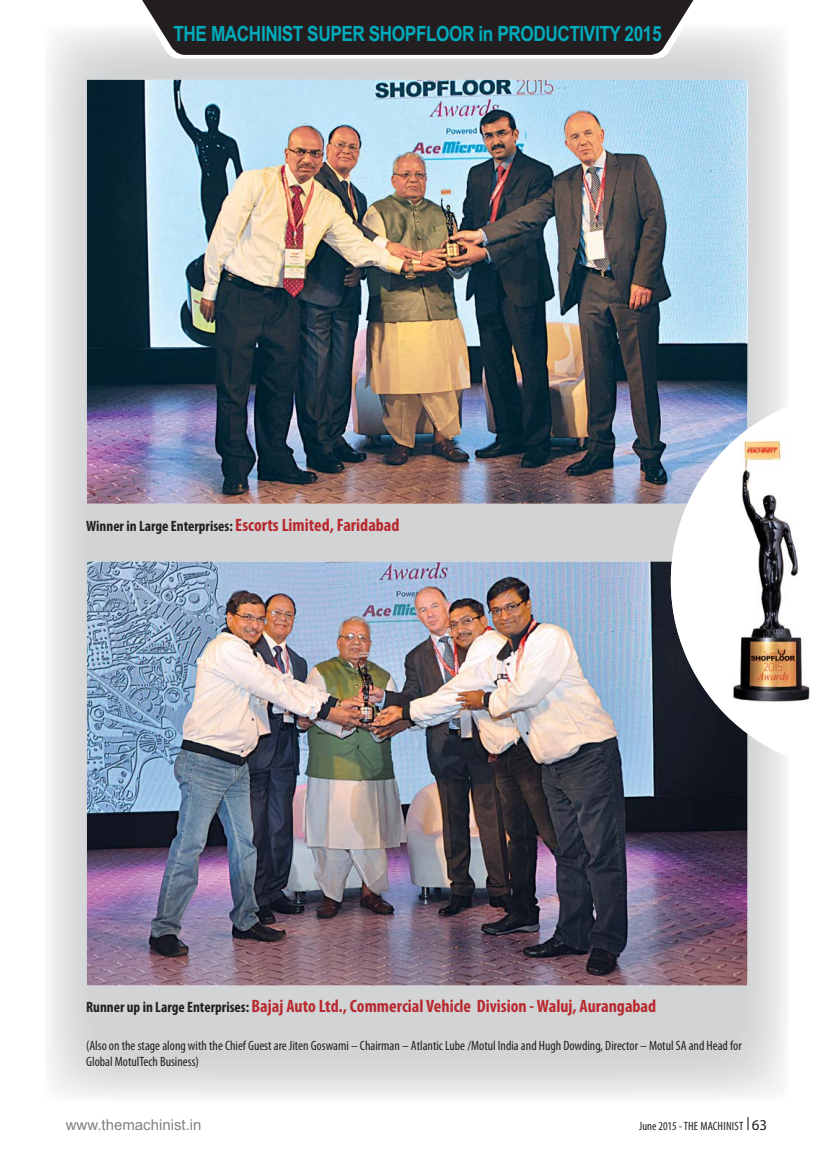
<style>
.page{position:relative;width:833px;height:1163px;background:#fff}
.page>*{position:absolute;margin:0;border:0;box-sizing:border-box;transform-origin:0 0}
.t1{font:700 21px "Arial Narrow";letter-spacing:-.02em;color:#00abbc}
.t2{font:700 condensed 18px "Myriad Pro";color:#b8292f}
.t3{font:700 condensed 15px "Myriad Pro";color:#231f20}
.t4{font:15px "Arial";color:#808285}
.t5{font:condensed 13.5px/16.2px "Myriad Pro";color:#231f20}
.t6{font:condensed 12px "Myriad Pro";letter-spacing:.015em;color:#231f20}
.s1{font-size:18px;color:#b8292f}
.s2{font-size:15px;color:#231f20}
.s3{font-stretch:normal;font-size:15px}
</style>
<div class="page">
<svg style="left:747px;top:1117px;width:2px;height:13px"></svg>
<img style="left:747px;top:132px;width:42px;height:260px">
<img style="left:736px;top:770px;width:50px;height:327px">
<img style="left:87px;top:80px;width:660px;height:424px">
<img style="left:87px;top:561px;width:660px;height:424px">
<svg style="left:671px;top:392px;width:115px;height:378px"></svg>
<svg style="left:128px;top:0;width:580px;height:59px"></svg>
<img style="left:729px;top:434px;width:81px;height:270px">
<h1 class="t1" style="left:173px;top:26px;width:490px">THE MACHINIST SUPER SHOPFLOOR in PRODUCTIVITY 2015</h1>
<p class="t3" style="left:86px;top:520px;width:315px">Winner in Large Enterprises: <span class="s1">Escorts Limited, Faridabad</span></p>
<h2 class="t2" style="left:86px;top:999px;width:572px"><span class="s2">Runner up in Large Enterprises:</span> Bajaj Auto Ltd., Commercial Vehicle Division - Waluj, Aurangabad</h2>
<p class="t5" style="left:86px;top:1038px;width:657px">(Also on the stage along with the Chief Guest are Jiten Goswami – Chairman – Atlantic Lube /Motul India and Hugh Dowding, Director – Motul SA and Head for<br>Global MotulTech Business)</p>
<p class="t4" style="left:66px;top:1116px;width:137px">www.themachinist.in</p>
<p class="t6" style="left:639px;top:1121px;width:129px">June 2015 - THE MACHINIST <span class="s3">63</span></p>
</div>
